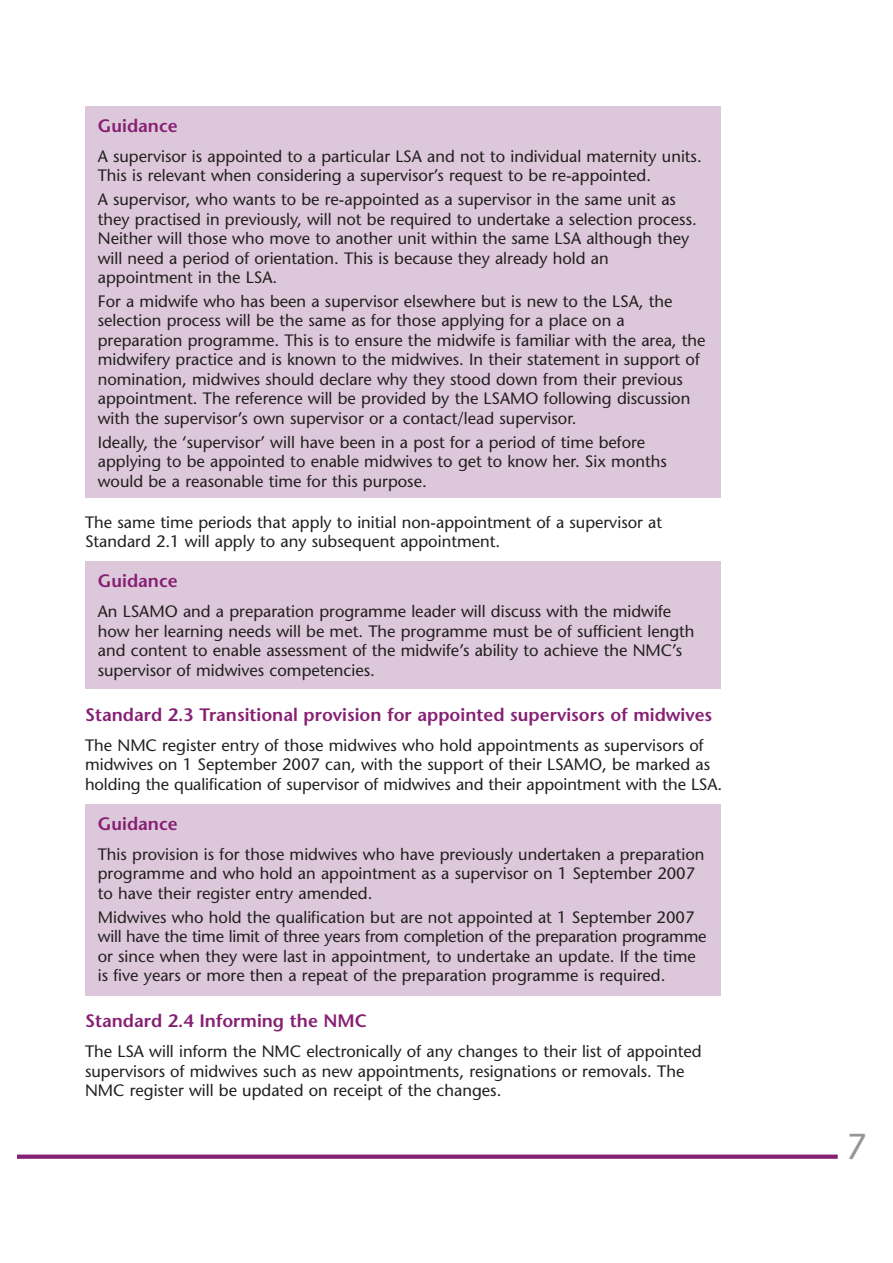
<style>
.page{position:relative;width:893px;height:1263px;background:#fff}
.page>*{position:absolute;margin:0;border:0;box-sizing:border-box;transform-origin:0 0}
.t1{font:36px "Stone Sans";color:#939598}
.t2{font:600 18px "Stone Sans";color:#862074}
.t3{font:16.5px/19.5px "Stone Sans";color:#231f20}
</style>
<div class="page">
<div style="left:17px;top:1154px;width:821px;height:5px;background:#862074"></div>
<div style="left:85px;top:804px;width:636px;height:192px;background:#dcc8da"></div>
<div style="left:85px;top:562px;width:636px;height:127px;background:#dcc8da"></div>
<div style="left:85px;top:106px;width:636px;height:391px;background:#dcc8da"></div>
<p class="t2" style="left:98px;top:119px;width:81px">Guidance</p>
<p class="t3" style="left:98px;top:148px;width:605px">A supervisor is appointed to a particular LSA and not to individual maternity units.<br>This is relevant when considering a supervisor’s request to be re-appointed.</p>
<p class="t3" style="left:98px;top:191px;width:600px">A supervisor, who wants to be re-appointed as a supervisor in the same unit as they practised in previously, will not be required to undertake a selection process.<br>Neither will those who move to another unit within the same LSA although they will need a period of orientation. This is because they already hold an appointment in the LSA.</p>
<p class="t3" style="left:98px;top:293px;width:609px">For a midwife who has been a supervisor elsewhere but is new to the LSA, the selection process will be the same as for those applying for a place on a preparation programme. This is to ensure the midwife is familiar with the area, the midwifery practice and is known to the midwives. In their statement in support of nomination, midwives should declare why they stood down from their previous appointment. The reference will be provided by the LSAMO following discussion with the supervisor’s own supervisor or a contact/lead supervisor.</p>
<p class="t3" style="left:98px;top:434px;width:571px">Ideally, the ‘supervisor’ will have been in a post for a period of time before applying to be appointed to enable midwives to get to know her. Six months would be a reasonable time for this purpose.</p>
<p class="t3" style="left:85px;top:514px;width:579px">The same time periods that apply to initial non-appointment of a supervisor at<br>Standard 2.1 will apply to any subsequent appointment.</p>
<p class="t2" style="left:98px;top:574px;width:81px">Guidance</p>
<p class="t3" style="left:98px;top:603px;width:598px">An LSAMO and a preparation programme leader will discuss with the midwife how her learning needs will be met. The programme must be of sufficient length and content to enable assessment of the midwife’s ability to achieve the NMC’s supervisor of midwives competencies.</p>
<p class="t2" style="left:85px;top:707px;width:629px">Standard 2.3 Transitional provision for appointed supervisors of midwives</p>
<p class="t3" style="left:85px;top:737px;width:639px">The NMC register entry of those midwives who hold appointments as supervisors of midwives on 1 September 2007 can, with the support of their LSAMO, be marked as holding the qualification of supervisor of midwives and their appointment with the LSA.</p>
<p class="t2" style="left:98px;top:817px;width:81px">Guidance</p>
<p class="t3" style="left:98px;top:846px;width:608px">This provision is for those midwives who have previously undertaken a preparation programme and who hold an appointment as a supervisor on 1 September 2007 to have their register entry amended.</p>
<p class="t3" style="left:98px;top:909px;width:610px">Midwives who hold the qualification but are not appointed at 1 September 2007 will have the time limit of three years from completion of the preparation programme or since when they were last in appointment, to undertake an update. If the time is five years or more then a repeat of the preparation programme is required.</p>
<p class="t2" style="left:85px;top:1014px;width:283px">Standard 2.4 Informing the NMC</p>
<p class="t3" style="left:85px;top:1043px;width:618px">The LSA will inform the NMC electronically of any changes to their list of appointed supervisors of midwives such as new appointments, resignations or removals. The<br>NMC register will be updated on receipt of the changes.</p>
<h1 class="t1" style="left:846px;top:1132px;width:22px">7</h1>
</div>
